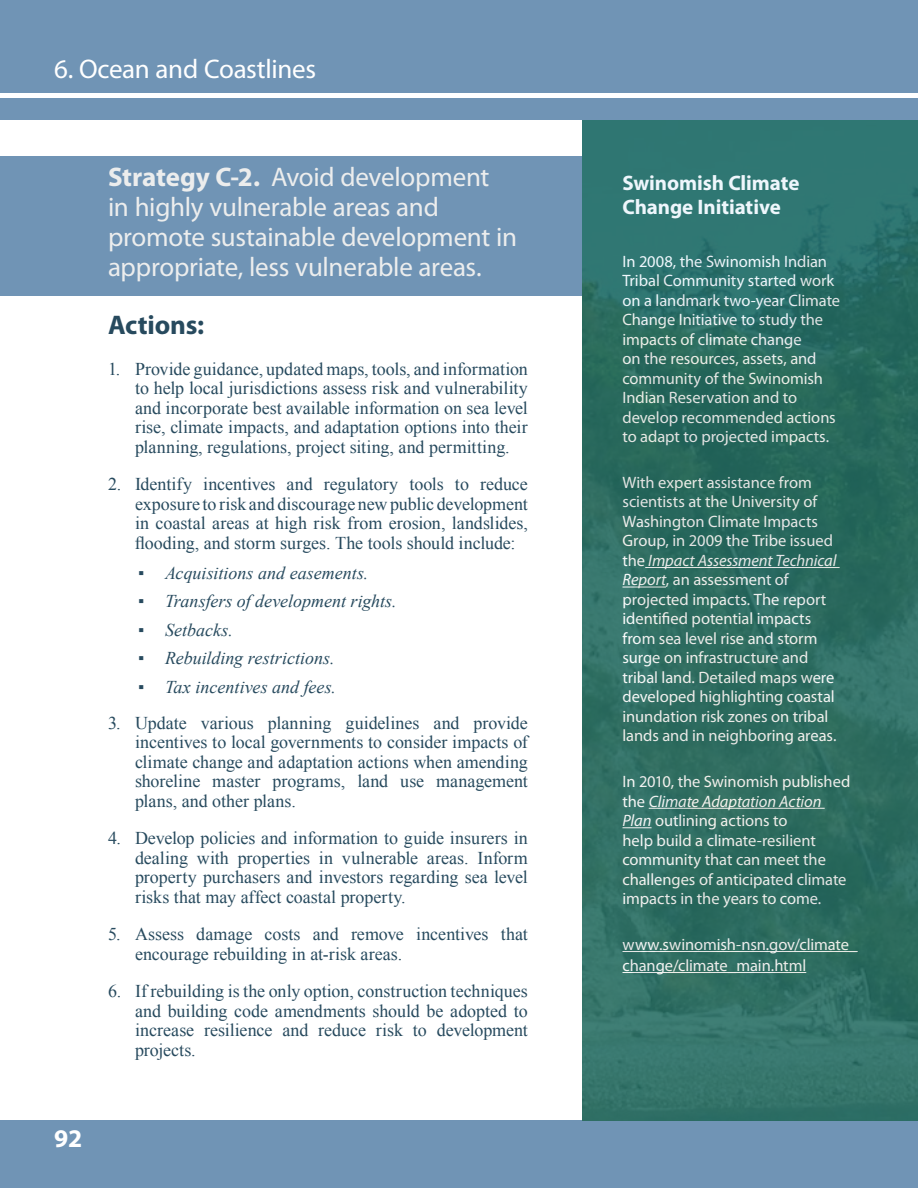
<style>
.page{position:relative;width:918px;height:1188px;background:#fff}
.page>*{position:absolute;margin:0;border:0;box-sizing:border-box;transform-origin:0 0}
.t1{font:27px/30px "Myriad Pro";letter-spacing:-.01em;color:#eceded}
.t2{font:27px "Myriad Pro";letter-spacing:-.015em;color:#fff}
.t3{font:700 27px "Myriad Pro";letter-spacing:-.005em;color:#274a5e}
.t4{font:700 25.5px "Myriad Pro";color:#fff}
.t5{font:700 21px/24px "Myriad Pro";letter-spacing:-.005em;color:#fff}
.t6{font:18px/19.5px "Times New Roman";color:#274a5e;text-align:justify}
.t7{font:italic 18px "Times New Roman";color:#274a5e}
.t8{font:16.5px/19.5px "Myriad Pro";letter-spacing:-.005em;color:#fff}
.s1{font-weight:700}
.s2{font-style:normal}
.s3{font-style:italic}
</style>
<div class="page">
<div style="left:0;top:0;width:918px;height:120px;background:#7094b5"></div>
<hr style="left:0;top:93px;width:918px;height:4px;background:#fff">
<div style="left:0;top:1120px;width:918px;height:68px;background:#7094b5"></div>
<div style="left:0;top:156px;width:582px;height:140px;background:#7094b5"></div>
<svg style="left:582px;top:120px;width:336px;height:1000px;background:#2d6e64"></svg>
<hr style="left:645px;top:567px;width:195px;height:1px;background:#fff">
<hr style="left:622px;top:587px;width:44px;height:1px;background:#fff">
<hr style="left:649px;top:808px;width:176px;height:1px;background:#fff">
<hr style="left:622px;top:827px;width:30px;height:1px;background:#fff">
<hr style="left:622px;top:951px;width:236px;height:1px;background:#fff">
<hr style="left:622px;top:972px;width:184px;height:1px;background:#fff">
<h1 class="t2" style="left:54px;top:52px;width:264px">6. Ocean and Coastlines</h1>
<h1 class="t1" style="left:108px;top:161px;width:411px"><span class="s1">Strategy C-2.</span> Avoid development in highly vulnerable areas and promote sustainable development in appropriate, less vulnerable areas.</h1>
<h1 class="t3" style="left:108px;top:308px;width:98px">Actions:</h1>
<p class="t6" style="left:135px;top:359px;width:394px;text-indent:-27px">1. Provide guidance, updated maps, tools, and information to help local jurisdictions assess risk and vulnerability and incorporate best available information on sea level rise, climate impacts, and adaptation options into their planning, regulations, project siting, and permitting.</p>
<p class="t6" style="left:135px;top:474px;width:394px;text-indent:-27px">2. Identify incentives and regulatory tools to reduce exposure to risk and discourage new public development in coastal areas at high risk from erosion, landslides, flooding, and storm surges. The tools should include:</p>
<p class="t7" style="left:138px;top:560px;width:232px"><span class="s2">▪</span> Acquisitions and easements.</p>
<p class="t7" style="left:138px;top:589px;width:260px"><span class="s2">▪</span> Transfers of development rights.</p>
<p class="t7" style="left:138px;top:617px;width:96px"><span class="s2">▪</span> Setbacks.</p>
<p class="t7" style="left:138px;top:646px;width:198px"><span class="s2">▪</span> Rebuilding restrictions.</p>
<p class="t7" style="left:138px;top:674px;width:200px"><span class="s2">▪</span> Tax incentives and fees.</p>
<p class="t6" style="left:135px;top:713px;width:394px;text-indent:-27px">3. Update various planning guidelines and provide incentives to local governments to consider impacts of climate change and adaptation actions when amending shoreline master programs, land use management plans, and other plans.</p>
<p class="t6" style="left:135px;top:828px;width:394px;text-indent:-27px">4. Develop policies and information to guide insurers in dealing with properties in vulnerable areas. Inform property purchasers and investors regarding sea level risks that may affect coastal property.</p>
<p class="t6" style="left:135px;top:924px;width:394px;text-indent:-27px">5. Assess damage costs and remove incentives that encourage rebuilding in at-risk areas.</p>
<p class="t6" style="left:135px;top:981px;width:394px;text-indent:-27px">6. If rebuilding is the only option, construction techniques and building code amendments should be adopted to increase resilience and reduce risk to development projects.</p>
<h2 class="t4" style="left:54px;top:1122px;width:30px">92</h2>
<p class="t5" style="left:622px;top:170px;width:179px">Swinomish Climate<br>Change Initiative</p>
<p class="t8" style="left:622px;top:251px;width:219px">In 2008, the Swinomish Indian<br>Tribal Community started work on a landmark two-year Climate<br>Change Initiative to study the impacts of climate change<br>on the resources, assets, and community of the Swinomish<br>Indian Reservation and to develop recommended actions to adapt to projected impacts.</p>
<p class="t8" style="left:622px;top:472px;width:216px">With expert assistance from scientists at the University of<br>Washington Climate Impacts<br>Group, in 2009 the Tribe issued the <span class="s3">Impact Assessment Technical<br>Report</span>, an assessment of projected impacts. The report identified potential impacts from sea level rise and storm surge on infrastructure and tribal land. Detailed maps were developed highlighting coastal inundation risk zones on tribal lands and in neighboring areas.</p>
<p class="t8" style="left:622px;top:772px;width:229px">In 2010, the Swinomish published the <span class="s3">Climate Adaptation Action<br>Plan</span> outlining actions to<br>help build a climate-resilient community that can meet the challenges of anticipated climate impacts in the years to come.</p>
<p class="t8" style="left:622px;top:934px;width:237px;line-height:21px">www.swinomish-nsn.gov/climate_ change/climate_main.html</p>
</div>
